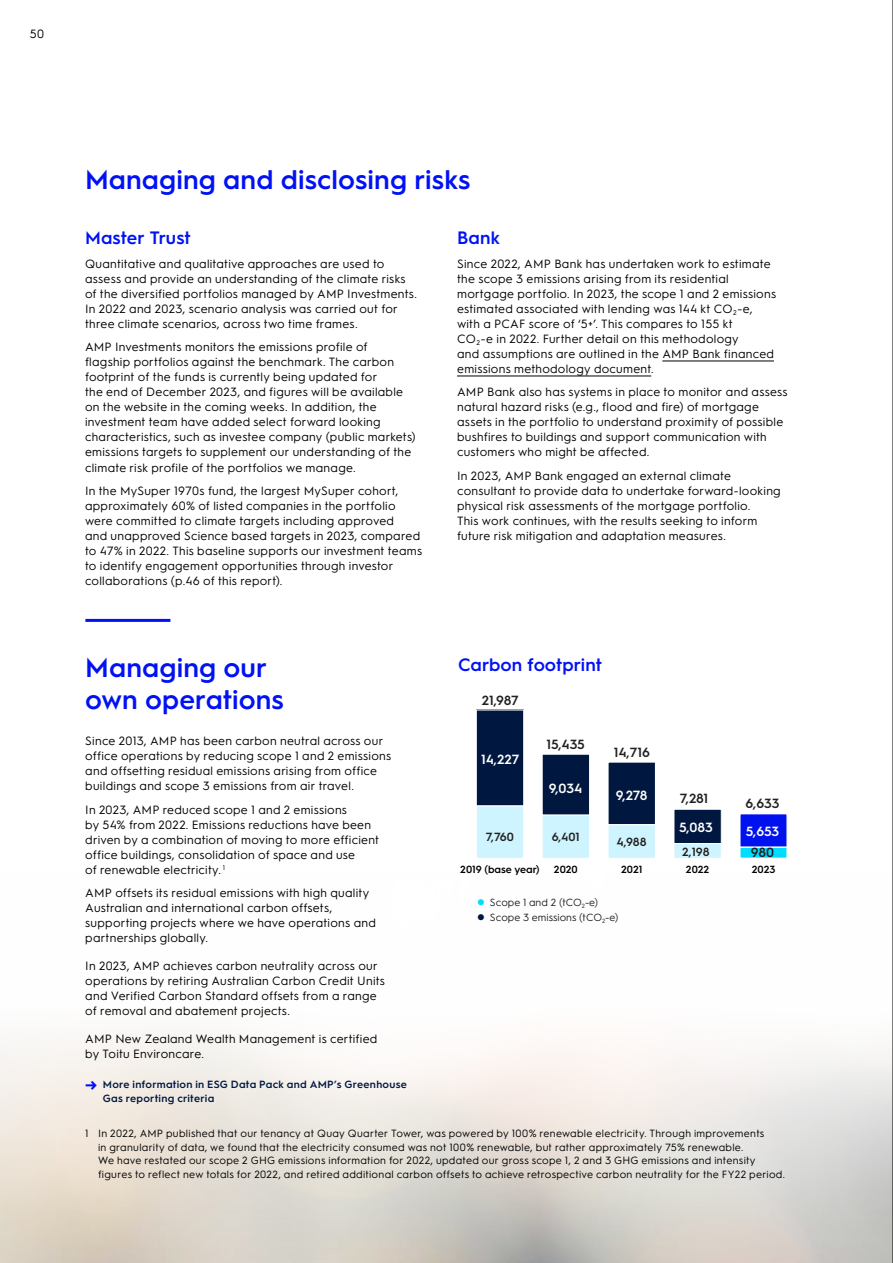
<style>
.page{position:relative;width:893px;height:1263px;background:#fff}
.page>*{position:absolute;margin:0;border:0;box-sizing:border-box;transform-origin:0 0}
.t1{font:600 27px/31.5px "Hurme Geometric Sans 1";letter-spacing:.005em;color:#0011f5}
.t2{font:600 18px "Hurme Geometric Sans 1";color:#0011f5}
.t3{font:600 13.35px "Hurme Geometric Sans 1";letter-spacing:-.005em;color:#232020}
.t4{font:600 13.35px "Hurme Geometric Sans 1";color:#fff}
.t5{font:12px/15px "Hurme Geometric Sans 1";letter-spacing:.02em;color:#000}
.t6{font:600 11.85px "Hurme Geometric Sans 1";color:#232020}
.t7{font:10.5px/13.5px "Hurme Geometric Sans 1";letter-spacing:.025em;color:#000}
.t8{font:600 10.5px/13.5px "Hurme Geometric Sans 1";letter-spacing:.025em;color:#001840}
.t9{font:10.35px "Hurme Geometric Sans 1";color:#232020}
.t10{font:600 10.35px "Hurme Geometric Sans 1";color:#000}
.s1{font-size:18px;color:#0011f5}
.s2{color:#00deff}
.s3{color:#001840}
</style>
<div class="page">
<hr style="left:85px;top:619px;width:85px;height:3px;background:#0011f5">
<hr style="left:662px;top:361px;width:112px;height:1px;background:#000">
<hr style="left:457px;top:376px;width:194px;height:1px;background:#000">
<div style="left:476px;top:710px;width:48px;height:96px;background:#001840"></div>
<div style="left:476px;top:709px;width:48px;height:97px;border:1px solid #fff"></div>
<div style="left:542px;top:754px;width:48px;height:61px;background:#001840"></div>
<div style="left:542px;top:754px;width:48px;height:62px;border:1px solid #fff"></div>
<div style="left:608px;top:762px;width:47px;height:63px;background:#001840"></div>
<div style="left:607px;top:761px;width:49px;height:64px;border:1px solid #fff"></div>
<div style="left:674px;top:809px;width:47px;height:34px;background:#001840"></div>
<div style="left:673px;top:809px;width:49px;height:35px;border:1px solid #fff"></div>
<div style="left:740px;top:814px;width:47px;height:38px;background:#0011f0"></div>
<div style="left:739px;top:813px;width:49px;height:39px;border:1px solid #fff"></div>
<div style="left:476px;top:806px;width:48px;height:52px;background:#cef4ff"></div>
<div style="left:476px;top:805px;width:48px;height:54px;border:1px solid #fff"></div>
<div style="left:542px;top:815px;width:48px;height:43px;background:#cef4ff"></div>
<div style="left:542px;top:815px;width:48px;height:44px;border:1px solid #fff"></div>
<div style="left:608px;top:825px;width:47px;height:33px;background:#cef4ff"></div>
<div style="left:607px;top:824px;width:49px;height:35px;border:1px solid #fff"></div>
<div style="left:674px;top:843px;width:47px;height:15px;background:#cef4ff"></div>
<div style="left:673px;top:843px;width:49px;height:16px;border:1px solid #fff"></div>
<div style="left:740px;top:847px;width:47px;height:11px;background:#0df"></div>
<div style="left:739px;top:846px;width:49px;height:13px;border:1px solid #fff"></div>
<p class="t5" style="left:30px;top:26px;width:16px">50</p>
<h1 class="t1" style="left:85px;top:162px;width:387px">Managing and disclosing risks</h1>
<h2 class="t2" style="left:85px;top:225px;width:107px">Master Trust</h2>
<p class="t5" style="left:85px;top:255px;width:333px">Quantitative and qualitative approaches are used to assess and provide an understanding of the climate risks of the diversified portfolios managed by AMP Investments.<br>In 2022 and 2023, scenario analysis was carried out for three climate scenarios, across two time frames.</p>
<p class="t5" style="left:85px;top:339px;width:332px">AMP Investments monitors the emissions profile of flagship portfolios against the benchmark. The carbon footprint of the funds is currently being updated for<br>the end of December 2023, and figures will be available on the website in the coming weeks. In addition, the investment team have added select forward looking characteristics, such as investee company (public markets) emissions targets to supplement our understanding of the climate risk profile of the portfolios we manage.</p>
<p class="t5" style="left:85px;top:482px;width:339px">In the MySuper 1970s fund, the largest MySuper cohort, approximately 60% of listed companies in the portfolio were committed to climate targets including approved<br>and unapproved Science based targets in 2023, compared to 47% in 2022. This baseline supports our investment teams to identify engagement opportunities through investor collaborations (p.46 of this report).</p>
<h2 class="t2" style="left:457px;top:225px;width:44px">Bank</h2>
<p class="t5" style="left:457px;top:255px;width:321px">Since 2022, AMP Bank has undertaken work to estimate the scope 3 emissions arising from its residential mortgage portfolio. In 2023, the scope 1 and 2 emissions estimated associated with lending was 144 kt CO<sub>2</sub>‑e, with a PCAF score of ‘5+’. This compares to 155 kt<br>CO<sub>2</sub>‑e in 2022. Further detail on this methodology<br>and assumptions are outlined in the AMP Bank financed emissions methodology document.</p>
<p class="t5" style="left:457px;top:384px;width:332px">AMP Bank also has systems in place to monitor and assess natural hazard risks (e.g., flood and fire) of mortgage assets in the portfolio to understand proximity of possible bushfires to buildings and support communication with customers who might be affected.</p>
<p class="t5" style="left:457px;top:467px;width:325px">In 2023, AMP Bank engaged an external climate consultant to provide data to undertake forward‑looking physical risk assessments of the mortgage portfolio.<br>This work continues, with the results seeking to inform future risk mitigation and adaptation measures.</p>
<h1 class="t1" style="left:85px;top:650px;width:200px">Managing our own operations</h1>
<p class="t5" style="left:85px;top:732px;width:307px">Since 2013, AMP has been carbon neutral across our office operations by reducing scope 1 and 2 emissions and offsetting residual emissions arising from office buildings and scope 3 emissions from air travel.</p>
<p class="t5" style="left:85px;top:801px;width:295px">In 2023, AMP reduced scope 1 and 2 emissions<br>by 54% from 2022. Emissions reductions have been driven by a combination of moving to more efficient office buildings, consolidation of space and use<br>of renewable electricity. <sup>1</sup></p>
<p class="t5" style="left:85px;top:884px;width:292px">AMP offsets its residual emissions with high quality Australian and international carbon offsets, supporting projects where we have operations and partnerships globally.</p>
<p class="t5" style="left:85px;top:957px;width:301px">In 2023, AMP achieves carbon neutrality across our operations by retiring Australian Carbon Credit Units and Verified Carbon Standard offsets from a range of removal and abatement projects.</p>
<p class="t5" style="left:85px;top:1030px;width:293px">AMP New Zealand Wealth Management is certified by Toitu Environcare.</p>
<p class="t8" style="left:103px;top:1077px;width:306px;text-indent:-18px"><span class="s1">→</span> More information in ESG Data Pack and AMP’s Greenhouse<br>Gas reporting criteria</p>
<h2 class="t2" style="left:458px;top:652px;width:146px">Carbon footprint</h2>
<p class="t3" style="left:482px;top:691px;width:38px">21,987</p>
<p class="t4" style="left:481px;top:749px;width:40px">14,227</p>
<p class="t6" style="left:486px;top:828px;width:30px">7,760</p>
<p class="t3" style="left:546px;top:735px;width:40px">15,435</p>
<p class="t4" style="left:549px;top:779px;width:35px">9,034</p>
<p class="t6" style="left:552px;top:828px;width:29px">6,401</p>
<p class="t3" style="left:614px;top:742px;width:38px">14,716</p>
<p class="t4" style="left:616px;top:786px;width:33px">9,278</p>
<p class="t6" style="left:617px;top:834px;width:32px">4,988</p>
<p class="t3" style="left:680px;top:789px;width:30px">7,281</p>
<p class="t4" style="left:679px;top:818px;width:35px">5,083</p>
<p class="t6" style="left:682px;top:843px;width:29px">2,198</p>
<p class="t3" style="left:746px;top:794px;width:36px">6,633</p>
<p class="t4" style="left:746px;top:822px;width:35px">5,653</p>
<p class="t3" style="left:751px;top:843px;width:25px">980</p>
<p class="t10" style="left:460px;top:862px;width:81px">2019 (base year)</p>
<p class="t10" style="left:554px;top:862px;width:25px">2020</p>
<p class="t10" style="left:621px;top:862px;width:23px">2021</p>
<p class="t10" style="left:686px;top:862px;width:25px">2022</p>
<p class="t10" style="left:752px;top:862px;width:25px">2023</p>
<p class="t9" style="left:477px;top:895px;width:123px"><span class="s2">●</span> Scope 1 and 2 (tCO<sub>2</sub>-e)</p>
<p class="t9" style="left:477px;top:910px;width:143px"><span class="s3">●</span> Scope 3 emissions (tCO<sub>2</sub>-e)</p>
<p class="t7" style="left:98px;top:1126px;width:688px;text-indent:-13px">1 In 2022, AMP published that our tenancy at Quay Quarter Tower, was powered by 100% renewable electricity. Through improvements<br>in granularity of data, we found that the electricity consumed was not 100% renewable, but rather approximately 75% renewable.<br>We have restated our scope 2 GHG emissions information for 2022, updated our gross scope 1, 2 and 3 GHG emissions and intensity figures to reflect new totals for 2022, and retired additional carbon offsets to achieve retrospective carbon neutrality for the FY22 period.</p>
</div>
